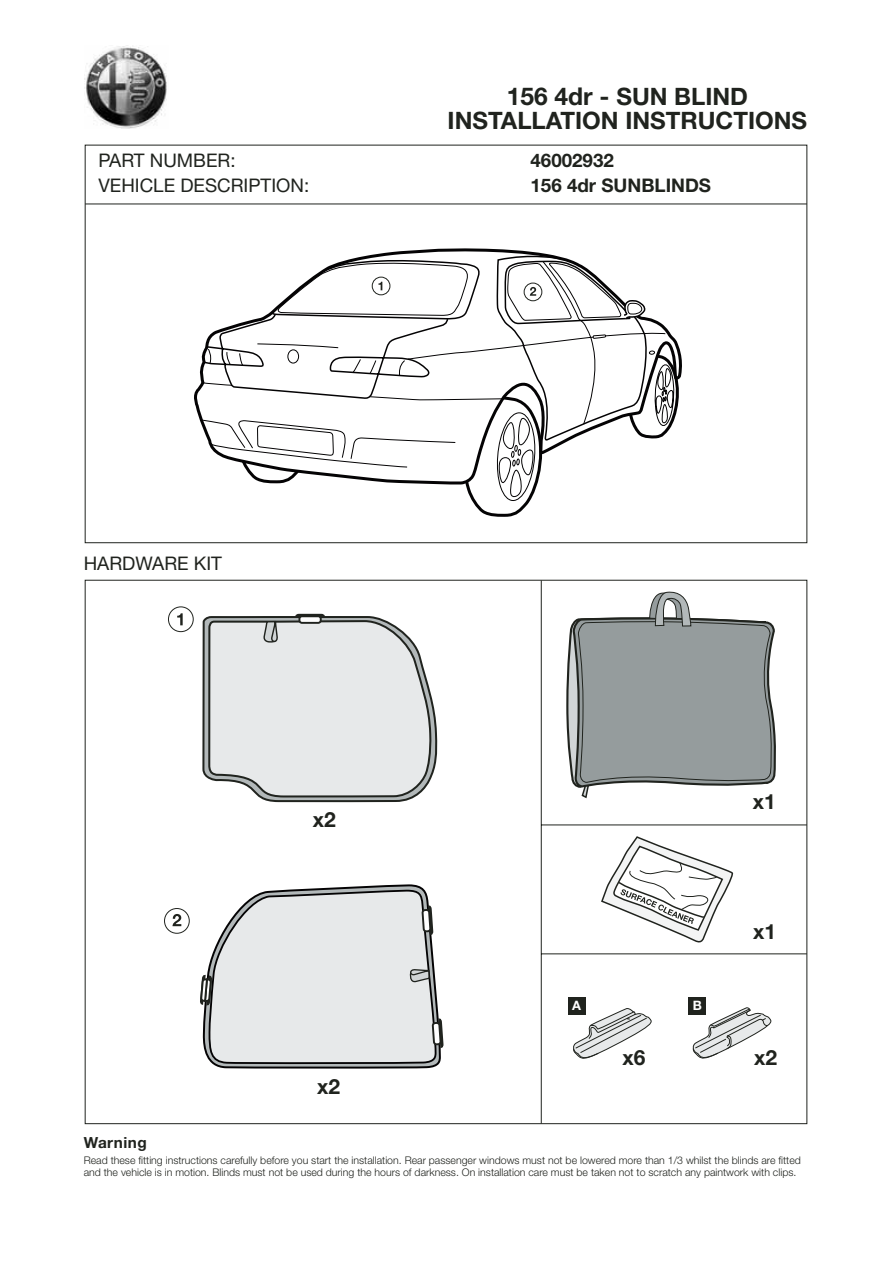
<style>
.page{position:relative;width:893px;height:1263px;background:#fff}
.page>*{position:absolute;margin:0;border:0;box-sizing:border-box;transform-origin:0 0}
.t1{font:700 24px/24px "Helvetica Neue";color:#20231e;text-align:center}
.t2{font:700 21px "Helvetica Neue";color:#20231e}
.t3{font:18.75px "Helvetica Neue";color:#20231e}
.t4{font:700 18.75px "Helvetica Neue";color:#20231e}
.t5{font:700 15.3px "Helvetica Neue";letter-spacing:.025em;color:#20231e}
.t6{font:700 12.9px "Helvetica Neue";color:#fff}
.t7{font:300 10.5px/12.5px "Helvetica Neue";color:#20231e}
.s1{font-size:24.6px}
</style>
<div class="page">
<hr style="left:85px;top:204px;width:722px;height:1px;background:#20231e">
<svg style="left:168px;top:606px;width:26px;height:26px"></svg>
<svg style="left:177px;top:613px;width:6px;height:12px"></svg>
<svg style="left:202px;top:613px;width:236px;height:190px;background:#d8dadb"></svg>
<svg style="left:194px;top:248px;width:488px;height:175px"></svg>
<svg style="left:649px;top:343px;width:26px;height:96px"></svg>
<hr style="left:541px;top:580px;width:1px;height:543px;background:#20231e">
<hr style="left:541px;top:824px;width:266px;height:1px;background:#20231e">
<hr style="left:541px;top:953px;width:266px;height:1px;background:#20231e">
<div style="left:689px;top:997px;width:17px;height:18px;background:#20231e"></div>
<svg style="left:202px;top:253px;width:447px;height:252px"></svg>
<svg style="left:164px;top:908px;width:26px;height:26px"></svg>
<svg style="left:173px;top:914px;width:8px;height:12px"></svg>
<svg style="left:200px;top:884px;width:244px;height:185px;background:#d7d9da"></svg>
<svg style="left:601px;top:836px;width:133px;height:107px"></svg>
<svg style="left:566px;top:591px;width:210px;height:208px"></svg>
<div style="left:568px;top:997px;width:17px;height:18px;background:#20231e"></div>
<svg style="left:573px;top:1007px;width:78px;height:52px"></svg>
<svg style="left:692px;top:1007px;width:79px;height:52px"></svg>
<img style="left:85px;top:46px;width:82px;height:83px">
<h1 class="t1" style="left:448px;top:86px;width:361px"><span class="s1">156 4dr -</span> SUN BLIND<br>INSTALLATION INSTRUCTIONS</h1>
<h3 class="t3" style="left:98px;top:154px;width:139px">PART NUMBER:</h3>
<h3 class="t4" style="left:530px;top:154px;width:85px">46002932</h3>
<h3 class="t3" style="left:98px;top:179px;width:212px">VEHICLE DESCRIPTION:</h3>
<h3 class="t4" style="left:530px;top:179px;width:182px">156 4dr SUNBLINDS</h3>
<h3 class="t3" style="left:84px;top:557px;width:140px">HARDWARE KIT</h3>
<h2 class="t2" style="left:313px;top:812px;width:24px">x2</h2>
<h2 class="t2" style="left:317px;top:1079px;width:24px">x2</h2>
<p class="t6" style="left:572px;top:1001px;width:10px">A</p>
<h2 class="t2" style="left:622px;top:1050px;width:24px">x6</h2>
<p class="t6" style="left:693px;top:1001px;width:11px">B</p>
<h2 class="t2" style="left:753px;top:794px;width:24px">x1</h2>
<h2 class="t2" style="left:753px;top:924px;width:24px">x1</h2>
<h2 class="t2" style="left:754px;top:1050px;width:24px">x2</h2>
<h3 class="t5" style="left:84px;top:1137px;width:65px">Warning</h3>
<p class="t7" style="left:84px;top:1154px;width:719px">Read these fitting instructions carefully before you start the installation. Rear passenger windows must not be lowered more than 1/3 whilst the blinds are fitted and the vehicle is in motion. Blinds must not be used during the hours of darkness. On installation care must be taken not to scratch any paintwork with clips.</p>
</div>
